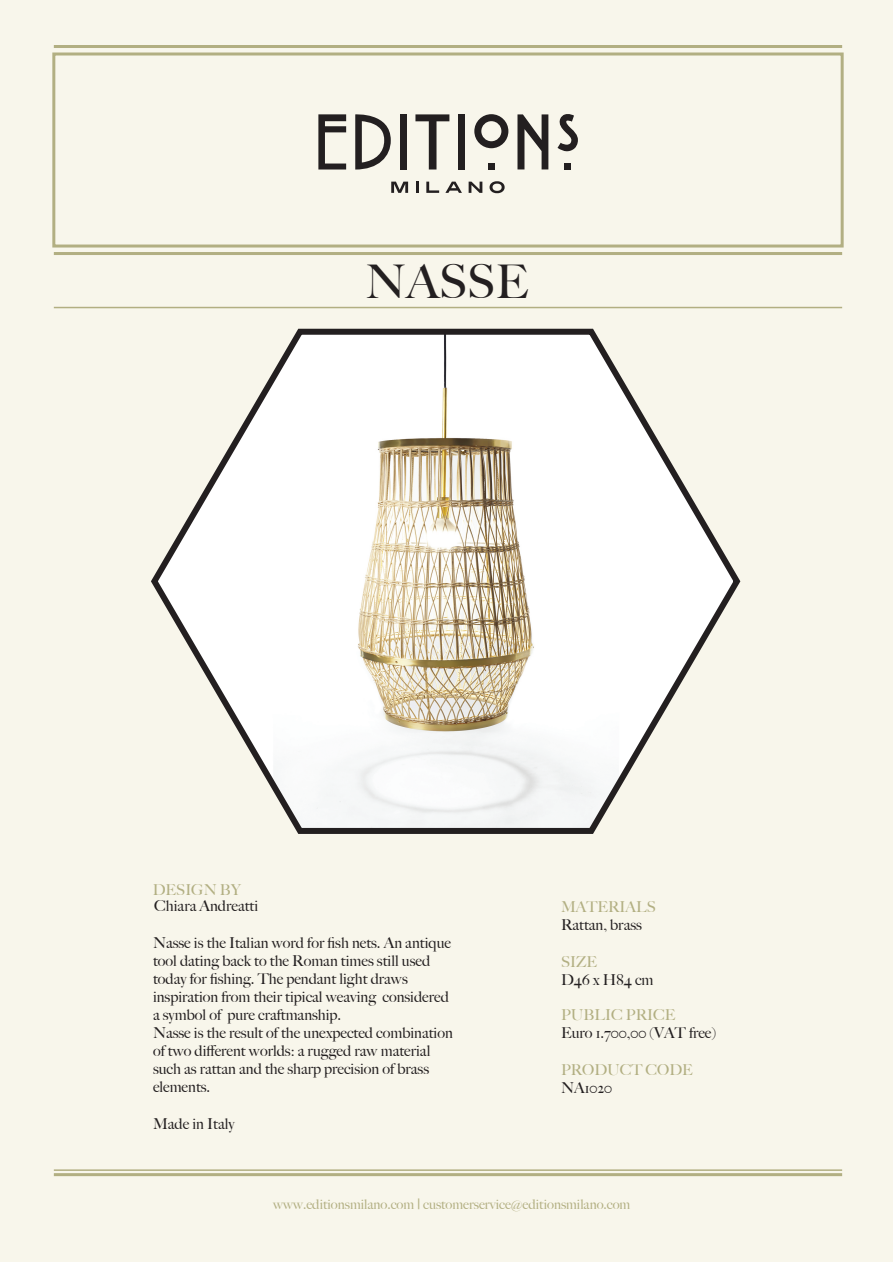
<style>
.page{position:relative;width:893px;height:1263px;background:#fff}
.page>*{position:absolute;margin:0;border:0;box-sizing:border-box;transform-origin:0 0}
.t1{font:500 46.5px "Big Caslon";color:#231f20}
.t2{font:500 15px/18px "Big Caslon";color:#231f20}
.t3{font:500 15px "Big Caslon";color:#b2af82}
.t4{font:500 13.5px "Big Caslon";color:#b2af82}
</style>
<div class="page">
<div style="left:0;top:0;width:893px;height:1261px;background:#f8f6eb"></div>
<div style="left:52px;top:52px;width:792px;height:196px;border:3px solid #b2af82"></div>
<hr style="left:54px;top:45px;width:788px;height:3px;background:#b2af82">
<hr style="left:54px;top:252px;width:788px;height:3px;background:#b2af82">
<hr style="left:54px;top:307px;width:788px;height:1px;background:#b2af82">
<hr style="left:54px;top:1173px;width:788px;height:3px;background:#b2af82">
<hr style="left:54px;top:1169px;width:788px;height:2px;background:#b2af82">
<svg style="left:151px;top:328px;width:590px;height:506px"></svg>
<svg style="left:488px;top:163px;width:6px;height:6px"></svg>
<svg style="left:565px;top:163px;width:6px;height:6px"></svg>
<svg style="left:318px;top:114px;width:28px;height:55px"></svg>
<div style="left:400px;top:114px;width:6px;height:55px;background:#231f20"></div>
<svg style="left:415px;top:114px;width:34px;height:55px"></svg>
<div style="left:458px;top:114px;width:7px;height:55px;background:#231f20"></div>
<svg style="left:517px;top:114px;width:31px;height:55px"></svg>
<svg style="left:355px;top:114px;width:36px;height:56px"></svg>
<svg style="left:474px;top:114px;width:34px;height:34px"></svg>
<svg style="left:557px;top:114px;width:21px;height:37px"></svg>
<svg style="left:391px;top:182px;width:17px;height:11px"></svg>
<svg style="left:416px;top:182px;width:3px;height:11px"></svg>
<svg style="left:426px;top:182px;width:13px;height:11px"></svg>
<svg style="left:445px;top:182px;width:17px;height:11px"></svg>
<svg style="left:469px;top:182px;width:13px;height:11px"></svg>
<svg style="left:490px;top:181px;width:15px;height:12px"></svg>
<h1 class="t1" style="left:366px;top:254px;width:164px">NASSE</h1>
<p class="t3" style="left:153px;top:880px;width:90px">DESIGN BY</p>
<p class="t2" style="left:154px;top:897px;width:105px">Chiara Andreatti</p>
<p class="t2" style="left:153px;top:934px;width:301px">Nasse is the Italian word for fish nets. An antique tool dating back to the Roman times still used today for fishing. The pendant light draws inspiration from their tipical weaving considered a symbol of pure craftmanship.<br>Nasse is the result of the unexpected combination of two different worlds: a rugged raw material such as rattan and the sharp precision of brass elements.</p>
<p class="t2" style="left:153px;top:1115px;width:83px">Made in Italy</p>
<p class="t3" style="left:561px;top:898px;width:96px">MATERIALS</p>
<p class="t2" style="left:561px;top:916px;width:82px">Rattan, brass</p>
<p class="t3" style="left:561px;top:953px;width:38px">SIZE</p>
<p class="t2" style="left:561px;top:971px;width:94px">D46 x H84 cm</p>
<p class="t3" style="left:561px;top:1006px;width:116px">PUBLIC PRICE</p>
<p class="t2" style="left:561px;top:1024px;width:157px">Euro 1.700,00 (VAT free)</p>
<p class="t3" style="left:561px;top:1061px;width:133px">PRODUCT CODE</p>
<p class="t2" style="left:561px;top:1079px;width:52px">NA1020</p>
<p class="t4" style="left:273px;top:1197px;width:359px">www.editionsmilano.com | customerservice@editionsmilano.com</p>
</div>
